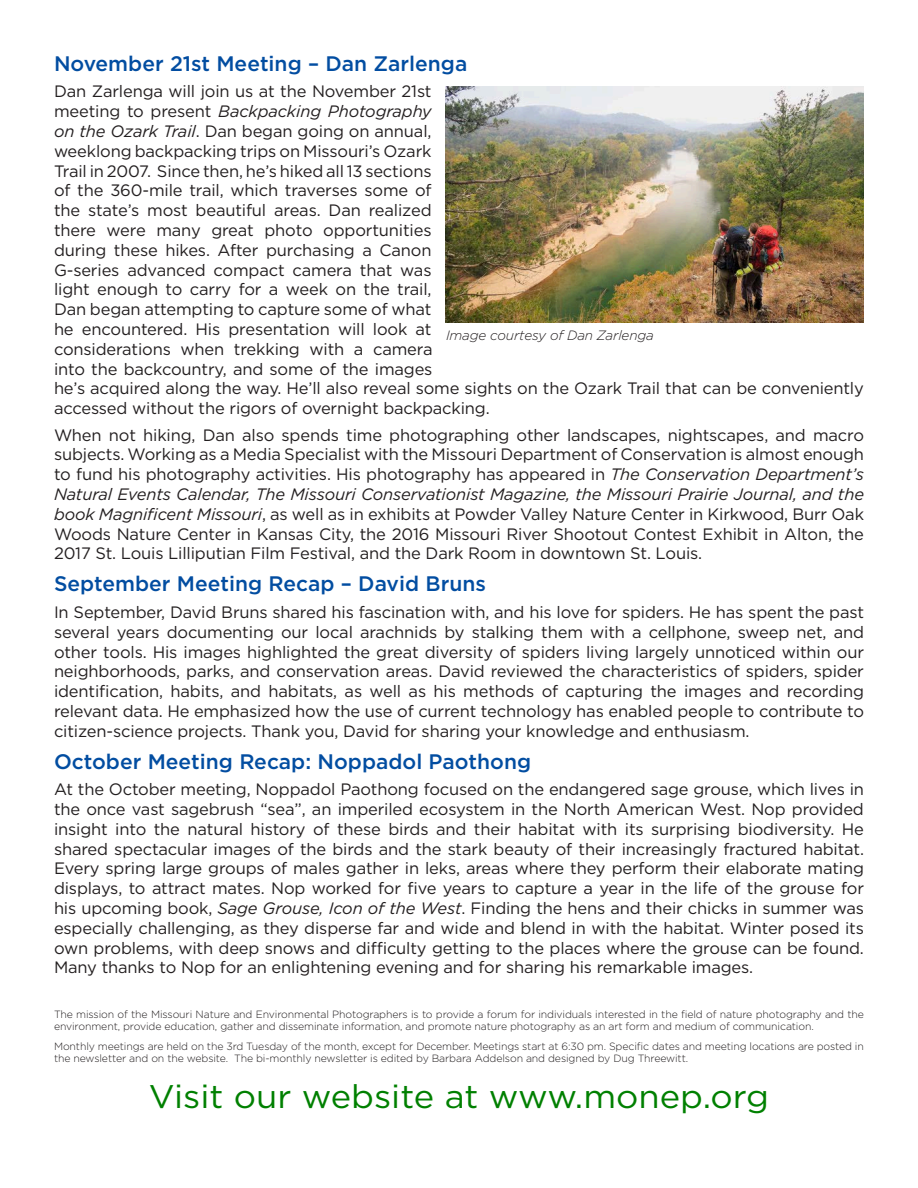
<style>
.page{position:relative;width:918px;height:1188px;background:#fff}
.page>*{position:absolute;margin:0;border:0;box-sizing:border-box;transform-origin:0 0}
.t1{font:32.7px "Gotham";color:#008000;scale:1.05 1}
.Sub_Heading{font:500 21px "Gotham";color:#024da1}
.Main_Paragraph_Text{font:500 21px "Gotham";color:#024da1}
.Main_Paragraph_Text-2{font:16.5px/19.8px "Gotham";letter-spacing:-.01em;color:#231f20;text-align:justify}
.Main_Paragraph_Text-3{font:italic 300 13.5px "Gotham";letter-spacing:-.01em;color:#231f20}
.Main_Paragraph_Text-4{font:300 10.5px/12.6px "Gotham";letter-spacing:-.01em;color:#231f20}
.s1{font-style:italic}
</style>
<div class="page">
<img style="left:445px;top:87px;width:419px;height:235px">
<p class="Main_Paragraph_Text" style="left:54px;top:50px;width:415px">November 21st Meeting – Dan Zarlenga</p>
<p class="Main_Paragraph_Text-2" style="left:54px;top:81px;width:811px;text-align:left">Dan Zarlenga will join us at the November 21st<br>meeting to present <span class="s1">Backpacking Photography<br>on the Ozark Trail</span>. Dan began going on annual,<br>weeklong backpacking trips on Missouri’s Ozark<br>Trail in 2007. Since then, he’s hiked all 13 sections<br>of the 360-mile trail, which traverses some of<br>the state’s most beautiful areas. Dan realized<br>there were many great photo opportunities<br>during these hikes. After purchasing a Canon<br>G-series advanced compact camera that was<br>light enough to carry for a week on the trail,<br>Dan began attempting to capture some of what<br>he encountered. His presentation will look at<br>considerations when trekking with a camera<br>into the backcountry, and some of the images<br>he’s acquired along the way. He’ll also reveal some sights on the Ozark Trail that can be conveniently accessed without the rigors of overnight backpacking.</p>
<p class="Main_Paragraph_Text-2" style="left:54px;top:425px;width:812px">When not hiking, Dan also spends time photographing other landscapes, nightscapes, and macro subjects. Working as a Media Specialist with the Missouri Department of Conservation is almost enough to fund his photography activities. His photography has appeared in <span class="s1">The Conservation Department’s Natural Events Calendar, The Missouri Conservationist Magazine, the Missouri Prairie Journal, and the book Magnificent Missouri</span>, as well as in exhibits at Powder Valley Nature Center in Kirkwood, Burr Oak Woods Nature Center in Kansas City, the 2016 Missouri River Shootout Contest Exhibit in Alton, the 2017 St. Louis Lilliputian Film Festival, and the Dark Room in downtown St. Louis.</p>
<p class="Sub_Heading" style="left:54px;top:570px;width:433px">September Meeting Recap – David Bruns</p>
<p class="Main_Paragraph_Text-2" style="left:54px;top:602px;width:812px">In September, David Bruns shared his fascination with, and his love for spiders. He has spent the past several years documenting our local arachnids by stalking them with a cellphone, sweep net, and other tools. His images highlighted the great diversity of spiders living largely unnoticed within our neighborhoods, parks, and conservation areas. David reviewed the characteristics of spiders, spider identification, habits, and habitats, as well as his methods of capturing the images and recording relevant data. He emphasized how the use of current technology has enabled people to contribute to citizen-science projects. Thank you, David for sharing your knowledge and enthusiasm.</p>
<p class="Sub_Heading" style="left:54px;top:748px;width:479px">October Meeting Recap: Noppadol Paothong</p>
<p class="Main_Paragraph_Text-2" style="left:54px;top:779px;width:812px">At the October meeting, Noppadol Paothong focused on the endangered sage grouse, which lives in the once vast sagebrush “sea”, an imperiled ecosystem in the North American West. Nop provided insight into the natural history of these birds and their habitat with its surprising biodiversity. He shared spectacular images of the birds and the stark beauty of their increasingly fractured habitat.<br>Every spring large groups of males gather in leks, areas where they perform their elaborate mating displays, to attract mates. Nop worked for five years to capture a year in the life of the grouse for his upcoming book, <span class="s1">Sage Grouse, Icon of the West</span>. Finding the hens and their chicks in summer was especially challenging, as they disperse far and wide and blend in with the habitat. Winter posed its own problems, with deep snows and difficulty getting to the places where the grouse can be found.<br>Many thanks to Nop for an enlightening evening and for sharing his remarkable images.</p>
<p class="Main_Paragraph_Text-4" style="left:54px;top:1007px;width:812px">The mission of the Missouri Nature and Environmental Photographers is to provide a forum for individuals interested in the field of nature photography and the environment, provide education, gather and disseminate information, and promote nature photography as an art form and medium of communication.</p>
<p class="Main_Paragraph_Text-4" style="left:54px;top:1039px;width:811px">Monthly meetings are held on the 3rd Tuesday of the month, except for December. Meetings start at 6:30 pm. Specific dates and meeting locations are posted in the newsletter and on the website. The bi-monthly newsletter is edited by Barbara Addelson and designed by Dug Threewitt.</p>
<p class="t1" style="left:149px;top:1076px;width:592px">Visit our website at www.monep.org</p>
<p class="Main_Paragraph_Text-3" style="left:446px;top:327px;width:209px">Image courtesy of Dan Zarlenga</p>
</div>
